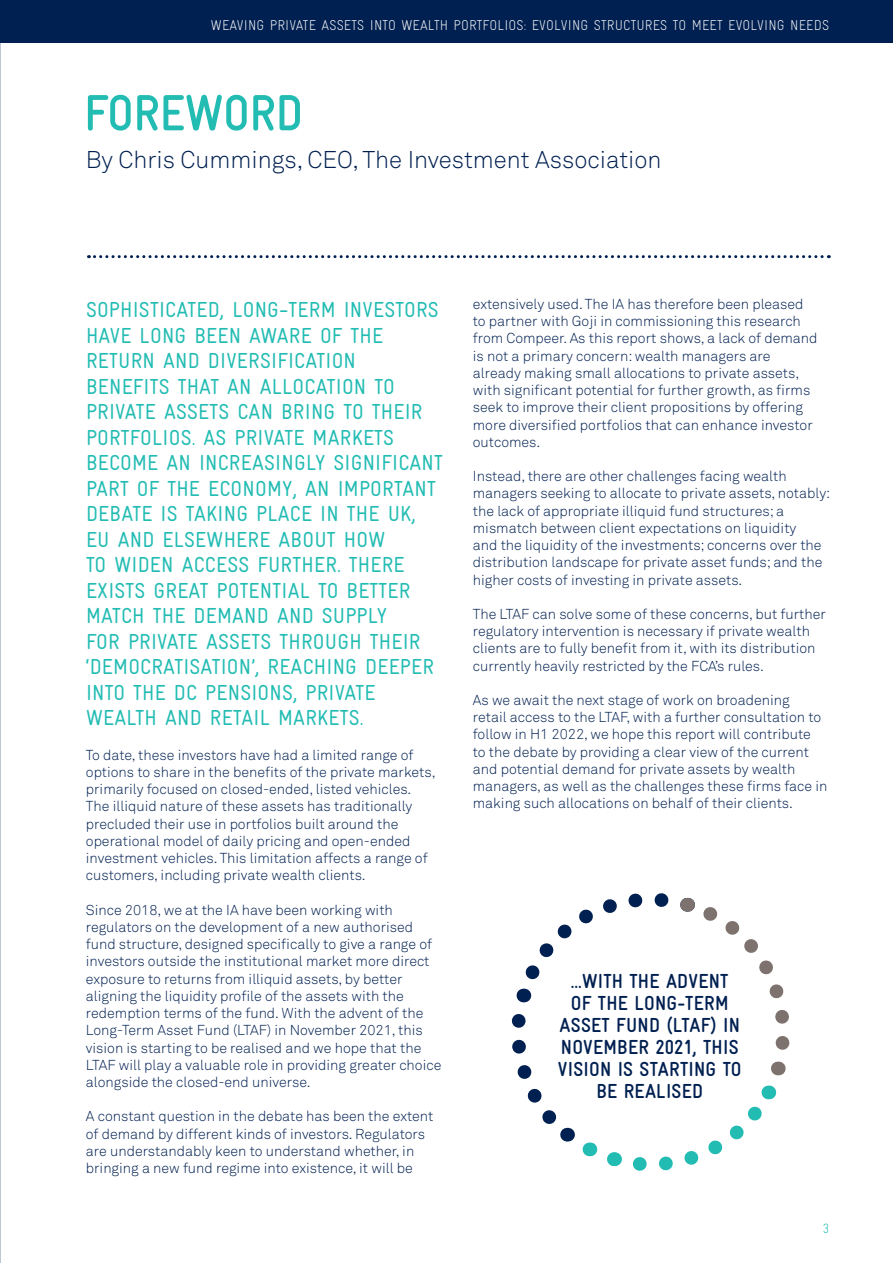
<style>
.page{position:relative;width:893px;height:1263px;background:#fff}
.page>*{position:absolute;margin:0;border:0;box-sizing:border-box;transform-origin:0 0}
.PAGEHEADER{font:700 51px "Gravur Condensed";letter-spacing:-.01em;color:#22bcb3}
.t1{font:300 24px "Akkurat Std";color:#002051}
.t2{font:21.75px/25.5px "Gravur Condensed";letter-spacing:.01em;color:#22bcb3}
.t3{font:700 20.4px/22px "Gravur Condensed";letter-spacing:.01em;color:#002051;text-align:center}
.t4{font:300 14.25px/17.2px "Akkurat Std";color:#002051}
.t5{font:300 14.25px "Gravur Condensed";letter-spacing:.01em;color:#fff}
.t6{font:300 13.5px "Gravur Condensed";color:#22bcb3}
</style>
<div class="page">
<div style="left:0;top:0;width:893px;height:43px;background:#002051"></div>
<svg style="left:88px;top:255px;width:741px;height:3px"></svg>
<svg style="left:511px;top:893px;width:279px;height:278px"></svg>
<p class="t5" style="left:211px;top:17px;width:620px">WEAVING PRIVATE ASSETS INTO WEALTH PORTFOLIOS: EVOLVING STRUCTURES TO MEET EVOLVING NEEDS</p>
<p class="PAGEHEADER" style="left:84px;top:85px;width:221px">FOREWORD</p>
<p class="t1" style="left:86px;top:145px;width:577px">By Chris Cummings, CEO, The Investment Association</p>
<p class="t2" style="left:86px;top:297px;width:359px">SOPHISTICATED, LONG-TERM INVESTORS<br>HAVE LONG BEEN AWARE OF THE<br>RETURN AND DIVERSIFICATION<br>BENEFITS THAT AN ALLOCATION TO<br>PRIVATE ASSETS CAN BRING TO THEIR<br>PORTFOLIOS. AS PRIVATE MARKETS<br>BECOME AN INCREASINGLY SIGNIFICANT<br>PART OF THE ECONOMY, AN IMPORTANT<br>DEBATE IS TAKING PLACE IN THE UK,<br>EU AND ELSEWHERE ABOUT HOW<br>TO WIDEN ACCESS FURTHER. THERE<br>EXISTS GREAT POTENTIAL TO BETTER<br>MATCH THE DEMAND AND SUPPLY<br>FOR PRIVATE ASSETS THROUGH THEIR ‘DEMOCRATISATION’, REACHING DEEPER<br>INTO THE DC PENSIONS, PRIVATE<br>WEALTH AND RETAIL MARKETS.</p>
<p class="t4" style="left:86px;top:746px;width:351px">To date, these investors have had a limited range of options to share in the benefits of the private markets, primarily focused on closed-ended, listed vehicles.<br>The illiquid nature of these assets has traditionally precluded their use in portfolios built around the operational model of daily pricing and open-ended investment vehicles. This limitation affects a range of customers, including private wealth clients.</p>
<p class="t4" style="left:86px;top:901px;width:357px">Since 2018, we at the IA have been working with regulators on the development of a new authorised fund structure, designed specifically to give a range of investors outside the institutional market more direct exposure to returns from illiquid assets, by better aligning the liquidity profile of the assets with the redemption terms of the fund. With the advent of the Long-Term Asset Fund (LTAF) in November 2021, this vision is starting to be realised and we hope that the LTAF will play a valuable role in providing greater choice alongside the closed-end universe.</p>
<p class="t4" style="left:86px;top:1108px;width:349px">A constant question in the debate has been the extent of demand by different kinds of investors. Regulators are understandably keen to understand whether, in bringing a new fund regime into existence, it will be</p>
<p class="t4" style="left:473px;top:295px;width:346px">extensively used. The IA has therefore been pleased to partner with Goji in commissioning this research from Compeer. As this report shows, a lack of demand is not a primary concern: wealth managers are already making small allocations to private assets, with significant potential for further growth, as firms seek to improve their client propositions by offering more diversified portfolios that can enhance investor outcomes.</p>
<p class="t4" style="left:473px;top:467px;width:359px">Instead, there are other challenges facing wealth managers seeking to allocate to private assets, notably: the lack of appropriate illiquid fund structures; a mismatch between client expectations on liquidity<br>and the liquidity of the investments; concerns over the distribution landscape for private asset funds; and the higher costs of investing in private assets.</p>
<p class="t4" style="left:473px;top:605px;width:355px">The LTAF can solve some of these concerns, but further regulatory intervention is necessary if private wealth clients are to fully benefit from it, with its distribution currently heavily restricted by the FCA’s rules.</p>
<p class="t4" style="left:473px;top:691px;width:356px">As we await the next stage of work on broadening<br>retail access to the LTAF, with a further consultation to follow in H1 2022, we hope this report will contribute<br>to the debate by providing a clear view of the current and potential demand for private assets by wealth managers, as well as the challenges these firms face in making such allocations on behalf of their clients.</p>
<p class="t3" style="left:558px;top:970px;width:185px">...WITH THE ADVENT<br>OF THE LONG-TERM<br>ASSET FUND (LTAF) IN<br>NOVEMBER 2021, THIS<br>VISION IS STARTING TO<br>BE REALISED</p>
<p class="t6" style="left:822px;top:1220px;width:8px">3</p>
</div>
